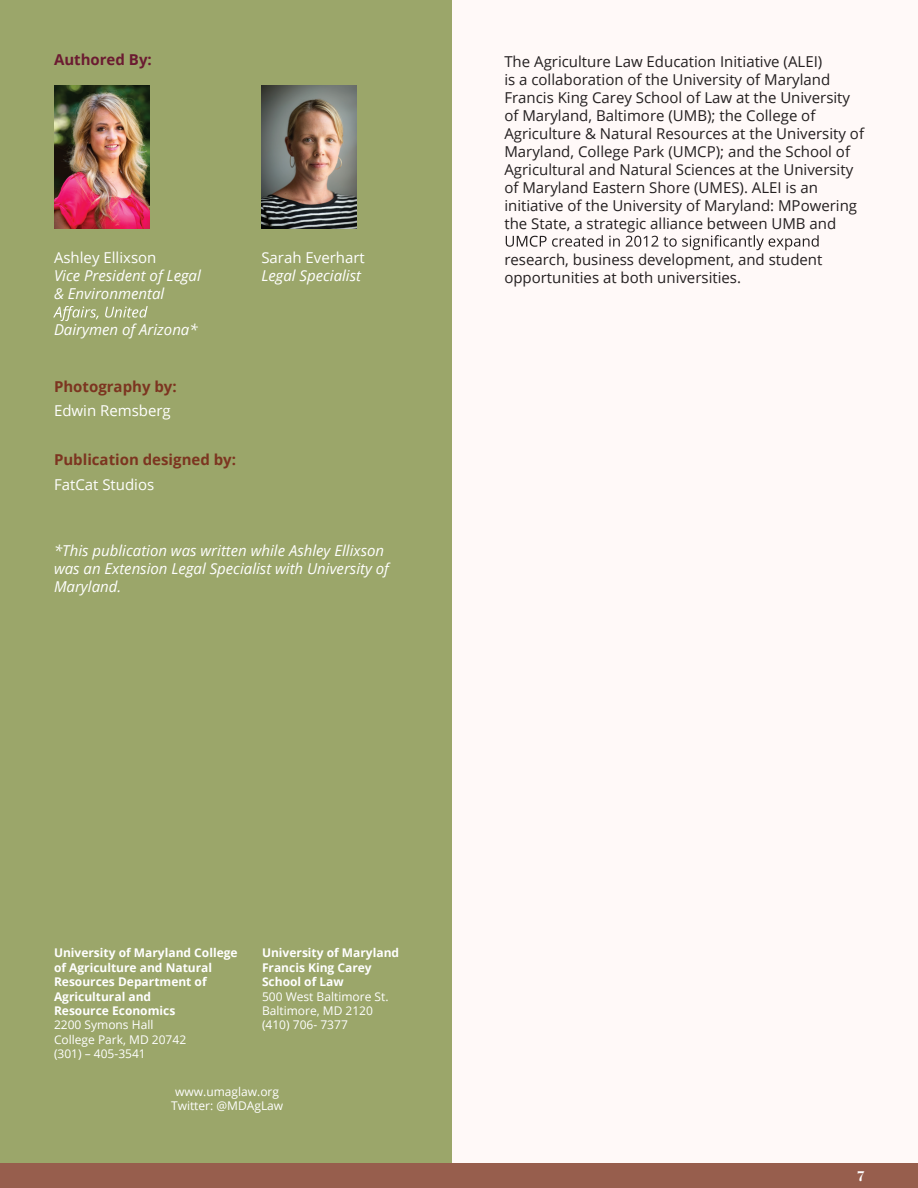
<style>
.page{position:relative;width:918px;height:1188px;background:#fff}
.page>*{position:absolute;margin:0;border:0;box-sizing:border-box;transform-origin:0 0}
.t1{font:15px/18px "Open Sans";color:#231f20}
.t2{font:italic 15px/18px "Open Sans";color:#fff}
.t3{font:15px "Open Sans";color:#fff}
.t4{font:700 15px "Open Sans";color:#7c3520}
.t5{font:700 15px "Open Sans";color:#6b1b31}
.t6{font:700 15px "Playfair Display";color:#fff}
.t7{font:700 12px/14.4px "Open Sans";color:#fff}
.t8{font:12px/14.4px "Open Sans";color:#fff}
</style>
<div class="page">
<div style="left:0;top:1162px;width:918px;height:26px;background:#975e4d"></div>
<div style="left:0;top:0;width:918px;height:1162px;background:#fff9f8"></div>
<div style="left:0;top:0;width:452px;height:1162px;background:#9ba66a"></div>
<svg style="left:53px;top:306px;width:95px;height:15px"></svg>
<img style="left:54px;top:85px;width:95px;height:143px">
<img style="left:261px;top:85px;width:96px;height:143px">
<svg style="left:506px;top:235px;width:313px;height:15px"></svg>
<p class="t5" style="left:54px;top:49px;width:99px">Authored By:</p>
<p class="t3" style="left:54px;top:248px;width:104px">Ashley Ellixson</p>
<p class="t2" style="left:54px;top:267px;width:148px">Vice President of Legal &amp; Environmental</p>
<p class="t2" style="left:54px;top:321px;width:145px">Dairymen of Arizona*</p>
<p class="t4" style="left:54px;top:376px;width:124px">Photography by:</p>
<p class="t3" style="left:54px;top:401px;width:118px">Edwin Remsberg</p>
<p class="t4" style="left:54px;top:449px;width:184px">Publication designed by:</p>
<p class="t3" style="left:54px;top:474px;width:102px">FatCat Studios</p>
<p class="t3" style="left:261px;top:248px;width:105px">Sarah Everhart</p>
<p class="t2" style="left:261px;top:267px;width:101px">Legal Specialist</p>
<p class="t2" style="left:54px;top:541px;width:337px">*This publication was written while Ashley Ellixson was an Extension Legal Specialist with University of<br>Maryland.</p>
<p class="t1" style="left:504px;top:52px;width:361px">The Agriculture Law Education Initiative (ALEI)<br>is a collaboration of the University of Maryland Francis King Carey School of Law at the University of Maryland, Baltimore (UMB); the College of Agriculture &amp; Natural Resources at the University of Maryland, College Park (UMCP); and the School of Agricultural and Natural Sciences at the University of Maryland Eastern Shore (UMES). ALEI is an initiative of the University of Maryland: MPowering the State, a strategic alliance between UMB and</p>
<p class="t1" style="left:504px;top:250px;width:320px">research, business development, and student opportunities at both universities.</p>
<p class="t7" style="left:54px;top:946px;width:185px">University of Maryland College of Agriculture and Natural<br>Resources Department of<br>Agricultural and<br>Resource Economics</p>
<p class="t8" style="left:54px;top:1018px;width:134px">2200 Symons Hall<br>College Park, MD 20742 (301) – 405-3541</p>
<p class="t7" style="left:262px;top:946px;width:139px">University of Maryland<br>Francis King Carey<br>School of Law</p>
<p class="t8" style="left:262px;top:989px;width:128px">500 West Baltimore St.<br>Baltimore, MD 2120 (410) 706- 7377</p>
<p class="t8" style="left:171px;top:1084px;width:114px;text-align:center">www.umaglaw.org<br>Twitter: @MDAgLaw</p>
<p class="t6" style="left:857px;top:1162px;width:8px">7</p>
</div>
